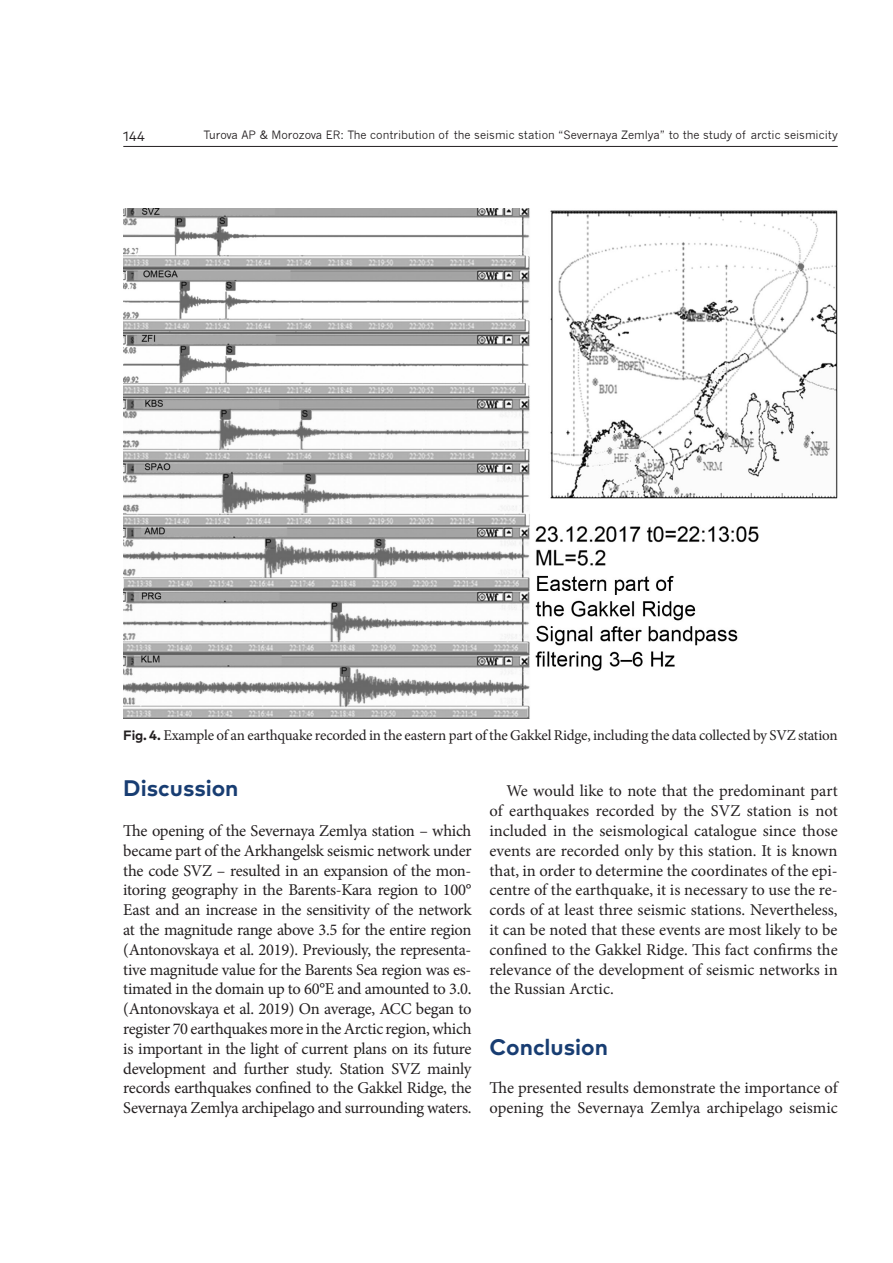
<style>
.page{position:relative;width:893px;height:1263px;background:#fff}
.page>*{position:absolute;margin:0;border:0;box-sizing:border-box;transform-origin:0 0}
.ZAG_1{font:700 22.5px "FF Mark Pro";color:#183d72}
.normal_0{font:16.5px/19.8px "Minion Pro";letter-spacing:-.005em;color:#231f20;text-align:justify}
.FIG{font:15px "Minion Pro";letter-spacing:-.015em;color:#231f20}
.t1{font:13.5px "FF Mark Pro";color:#231f20}
.t2{font:11.25px "News Gothic";color:#231f20}
.s1{font-family:"FF Mark Pro";font-weight:700;font-size:13.5px}
</style>
<div class="page">
<hr style="left:123px;top:146px;width:715px;height:1px;background:#231f20">
<img style="left:123px;top:208px;width:715px;height:511px">
<p class="t1" style="left:123px;top:126px;width:23px">144</p>
<p class="t2" style="left:204px;top:128px;width:636px">Turova AP &amp; Morozova ER: The contribution of the seismic station “Severnaya Zemlya” to the study of arctic seismicity</p>
<p class="FIG" style="left:123px;top:725px;width:716px"><span class="s1">Fig. 4.</span> Example of an earthquake recorded in the eastern part of the Gakkel Ridge, including the data collected by SVZ station</p>
<p class="ZAG_1" style="left:123px;top:770px;width:117px">Discussion</p>
<p class="normal_0" style="left:123px;top:821px;width:350px">The opening of the Severnaya Zemlya station – which became part of the Arkhangelsk seismic network under the code SVZ – resulted in an expansion of the mon&shy;itoring geography in the Barents-Kara region to 100° East and an increase in the sensitivity of the network at the magnitude range above 3.5 for the entire region (Antonovskaya et al. 2019). Previously, the representa&shy;tive magnitude value for the Barents Sea region was es&shy;timated in the domain up to 60°E and amounted to 3.0. (Antonovskaya et al. 2019) On average, ACC began to register 70 earthquakes more in the Arctic region, which is important in the light of current plans on its future development and further study. Station SVZ mainly records earthquakes confined to the Gakkel Ridge, the Severnaya Zemlya archipelago and surrounding waters.</p>
<p class="normal_0" style="left:489px;top:781px;width:350px;text-indent:17px">We would like to note that the predominant part of earthquakes recorded by the SVZ station is not included in the seismological catalogue since those events are recorded only by this station. It is known that, in order to determine the coordinates of the epi&shy;centre of the earthquake, it is necessary to use the re&shy;cords of at least three seismic stations. Nevertheless, it can be noted that these events are most likely to be confined to the Gakkel Ridge. This fact confirms the relevance of the development of seismic networks in the Russian Arctic.</p>
<p class="ZAG_1" style="left:489px;top:1030px;width:120px">Conclusion</p>
<p class="normal_0" style="left:489px;top:1078px;width:350px">The presented results demonstrate the importance of opening the Severnaya Zemlya archipelago seismic</p>
</div>
